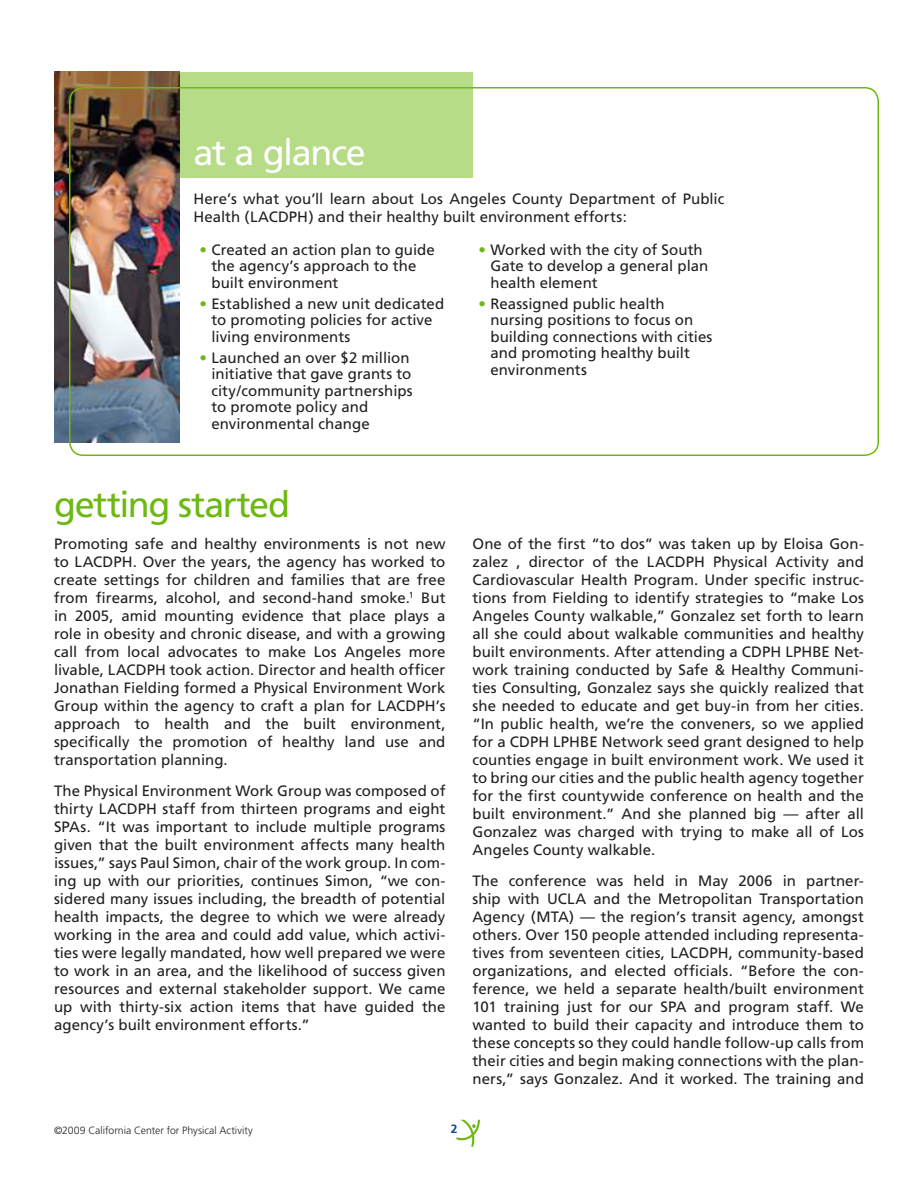
<style>
.page{position:relative;width:918px;height:1188px;background:#fff}
.page>*{position:absolute;margin:0;border:0;box-sizing:border-box;transform-origin:0 0}
.t1{font:36px "Frutiger";letter-spacing:-.035em;color:#6db911}
.t2{font:36px "Frutiger";letter-spacing:-.035em;color:#fff}
.t3{font:15px/18px "Frutiger";color:#231f20}
.t4{font:700 12px "Frutiger";color:#044796}
.t5{font:300 10.5px "Frutiger";color:#231f20}
.s1{color:#6db911}
</style>
<div class="page">
<svg style="left:456px;top:1120px;width:24px;height:27px"></svg>
<img style="left:54px;top:72px;width:126px;height:371px">
<div style="left:180px;top:72px;width:292px;height:105px;background:#b6dc88"></div>
<div style="left:69px;top:87px;width:810px;height:369px;border:2px solid #6db911;border-radius:14px"></div>
<h1 class="t2" style="left:194px;top:132px;width:174px">at a glance</h1>
<p class="t3" style="left:193px;top:190px;width:533px">Here’s what you’ll learn about Los Angeles County Department of Public<br>Health (LACDP</p>
<p class="t3" style="left:297px;top:208px;width:331px">H) and their healthy built environment efforts:</p>
<p class="t3" style="left:212px;top:241px;width:225px;line-height:16.5px;text-indent:-12px"><span class="s1">•</span> Created an action plan to guide the agency’s approach to the built environment</p>
<p class="t3" style="left:212px;top:295px;width:234px;line-height:16.5px;text-indent:-12px"><span class="s1">•</span> Established a new unit dedicated to promoting policies for active living environments</p>
<p class="t3" style="left:212px;top:349px;width:203px;line-height:16.5px;text-indent:-12px"><span class="s1">•</span> Launched an over $2 million initiative that gave grants to city/community partnerships to promote policy and environmental change</p>
<p class="t3" style="left:490px;top:241px;width:219px;line-height:16.5px;text-indent:-12px"><span class="s1">•</span> Worked with the city of South<br>Gate to develop a general plan health element</p>
<p class="t3" style="left:490px;top:295px;width:223px;line-height:16.5px;text-indent:-12px"><span class="s1">•</span> Reassigned public health nursing positions to focus on building connections with cities and promoting healthy built environments</p>
<h1 class="t1" style="left:54px;top:483px;width:238px">getting started</h1>
<p class="t3" style="left:54px;top:534px;width:393px">Promoting safe and healthy environments is not new to LACDP</p>
<p class="t3" style="left:54px;top:552px;width:393px;text-align:justify;text-indent:68px">H. Over the years, the agency has worked to create settings for children and families that are free from firearms, alcohol, and second-hand smoke.<sup>1</sup> But in 2005, amid mounting evidence that place plays a role in obesity and chronic disease, and with a growing call from local advocates to make Los Angeles more livable, LACDP</p>
<p class="t3" style="left:54px;top:660px;width:393px;text-align:justify;text-indent:101px">H took action. Director and health officer Jonathan Fielding formed a Physical Environment Work Group within the agency to craft a plan for LACDP</p>
<p class="t3" style="left:54px;top:696px;width:393px;text-align:justify;text-indent:371px">H’s approach to health and the built environment, specifically the promotion of healthy land use and transportation planning.</p>
<p class="t3" style="left:54px;top:782px;width:393px">The Physical Environment Work Group was composed of thirty LACDP</p>
<p class="t3" style="left:54px;top:800px;width:393px;text-align:justify;text-indent:92px">H staff from thirteen programs and eight SPAs. “It was important to include multiple programs given that the built environment affects many health issues,” says Paul Simon, chair of the work group. I n com&shy;ing up with our priorities, continues Simon, “we con&shy;sidered many issues including, the breadth of potential health impacts, the degree to which we were already working in the area and could add value, which activi&shy;ties were legally mandated, how well prepared we were to work in an area, and the likelihood of success given resources and external stakeholder support. We came up with thirty-six action items that have guided the agency’s built environment efforts.”</p>
<p class="t5" style="left:54px;top:1124px;width:200px">©2009 California Center for Physical Activity</p>
<p class="t4" style="left:451px;top:1122px;width:8px">2</p>
<p class="t3" style="left:473px;top:534px;width:393px">One of the first “to dos” was taken up by Eloisa Gon&shy;zalez , director of the LACDP</p>
<p class="t3" style="left:473px;top:552px;width:393px;text-align:justify;text-indent:222px">H Physical Activity and Cardiovascular Health Program. U nder specific instruc&shy;tions from Fielding to identify strategies to “make Los Angeles County walkable,” Gonzalez set forth to learn all she could about walkable communities and healthy built environments. After attending a CDP</p>
<p class="t3" style="left:472px;top:642px;width:393px;text-align:justify;text-indent:298px">H LPHBE Net&shy;work training conducted by Safe &amp; Healthy Communi&shy;ties Consulting, Gonzalez says she quickly realized that she needed to educate and get buy-in from her cities. “I n public health, we’re the conveners, so we applied for a CDP</p>
<p class="t3" style="left:472px;top:732px;width:393px;text-align:justify;text-indent:66px">H LPHBE Network seed grant designed to help counties engage in built environment work. We used it to bring our cities and the public health agency together for the first countywide conference on health and the built environment.” And she planned big — after all Gonzalez was charged with trying to make all of Los Angeles County walkable.</p>
<p class="t3" style="left:472px;top:872px;width:393px">The conference was held in May 2006 in partner&shy;ship with UCLA</p>
<p class="t3" style="left:594px;top:890px;width:272px">and the M etropolitan Transportation</p>
<p class="t3" style="left:472px;top:908px;width:393px;text-align:justify;text-indent:97px">) — the region’s transit agency, amongst others. Over 150 people attended including representa&shy;tives from seventeen cities, LACDP</p>
<p class="t3" style="left:472px;top:908px;width:76px">Agency (MTA</p>
<p class="t3" style="left:472px;top:944px;width:393px;text-align:justify;text-indent:245px">H, community-based organizations, and elected officials. “Before the con&shy;ference, we held a separate health/built environment 101 training just for our SPA</p>
<p class="t3" style="left:472px;top:998px;width:393px;text-align:justify;text-indent:222px">and program staff. We wanted to build their capacity and introduce them to these concepts so they could handle follow-up calls from their cities and begin making connections with the plan&shy;ners,” says Gonzalez. And it worked. The training and</p>
</div>
